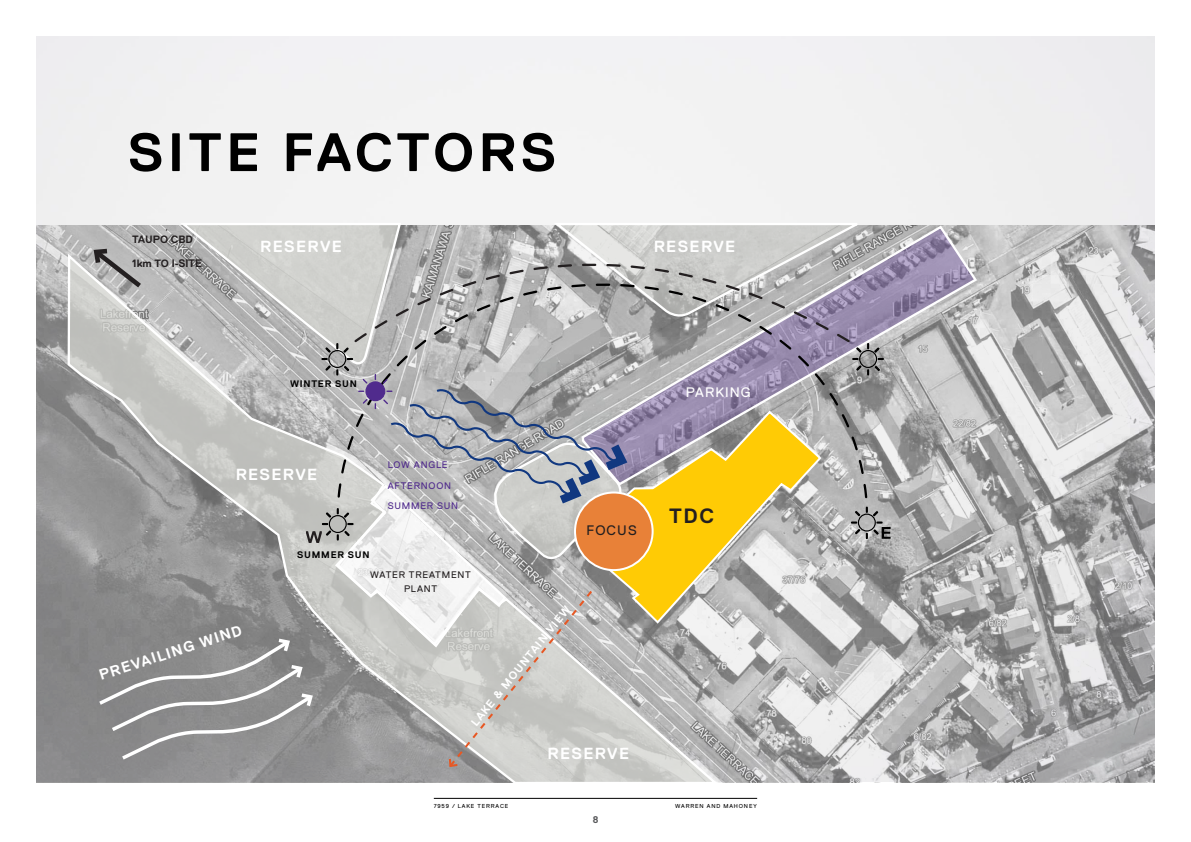
<style>
.page{position:relative;width:1191px;height:842px;background:#fff}
.page>*{position:absolute;margin:0;border:0;box-sizing:border-box;transform-origin:0 0}
.t1{font:700 54px "Replica Pro";letter-spacing:.08em;color:#000}
.t2{font:700 20.7px "Replica Pro";color:#231f20}
.t3{font:700 16.1px "Replica Pro";letter-spacing:.08em;color:#fff}
.t4{font:700 14.9px "Replica Pro";color:#fff}
.t5{font:13.8px "Replica Pro";letter-spacing:.08em;color:#fff}
.t6{font:13.8px "Replica Pro";letter-spacing:.08em;color:#231f20}
.t7{font:700 11.2px "Replica Pro";color:#fff}
.t8{font:700 10.6px "Arial";color:#231f20}
.t9{font:700 10.6px "Replica Pro";letter-spacing:.005em;color:#231f20}
.t10{font:700 9.8px "Replica Pro";color:#57585a}
.t11{font:9.5px/20.7px "Replica Pro";letter-spacing:.08em;color:#502b8d}
.t12{font:9.5px/13.8px "Replica Pro";letter-spacing:.08em;color:#231f20;text-align:center}
.t13{font:700 9.5px "Replica Pro";letter-spacing:.08em;color:#000}
.t14{font:5.8px "Replica Pro";letter-spacing:.15em;color:#000}
.s1{font-family:"Replica Pro"}
</style>
<div class="page">
<hr style="left:434px;top:798px;width:323px;height:1px;background:#000">
<img style="left:36px;top:225px;width:1119px;height:557px">
<svg style="left:890px;top:224px;width:88px;height:263px;background:#b1afb6"></svg>
<svg style="left:66px;top:251px;width:652px;height:532px;background:#a1a1a1"></svg>
<div style="left:336px;top:212px;width:532px;height:9px;background:#f4f4f4"></div>
<svg style="left:90px;top:221px;width:800px;height:548px;background:#b8b4ad"></svg>
<h1 class="t1" style="left:128px;top:122px;width:430px">SITE FACTORS</h1>
<h3 class="t9" style="left:132px;top:234px;width:62px">TAUPO CBD</h3>
<h3 class="t8" style="left:132px;top:256px;width:71px"><span class="s1">1km TO</span> I-SITE</h3>
<h3 class="t3" style="left:260px;top:238px;width:83px">RESERVE</h3>
<h3 class="t3" style="left:653px;top:238px;width:83px">RESERVE</h3>
<h3 class="t13" style="left:290px;top:378px;width:68px">WINTER SUN</h3>
<h3 class="t3" style="left:236px;top:466px;width:83px">RESERVE</h3>
<h3 class="t13" style="left:297px;top:550px;width:74px">SUMMER SUN</h3>
<h3 class="t11" style="left:388px;top:454px;width:72px">LOW ANGLE<br>AFTERNOON<br>SUMMER SUN</h3>
<h3 class="t12" style="left:370px;top:568px;width:102px">WATER TREATMENT<br>PLANT</h3>
<h3 class="t5" style="left:686px;top:385px;width:66px">PARKING</h3>
<h3 class="t6" style="left:586px;top:522px;width:52px">FOCUS</h3>
<h2 class="t2" style="left:669px;top:504px;width:47px">TDC</h2>
<h3 class="t4" style="left:97px;top:667px;width:151px;rotate:-18deg">PREVAILING WIND</h3>
<h3 class="t7" style="left:468px;top:720px;width:152px;rotate:-51deg">LAKE &amp; MOUNTAIN VIEW</h3>
<h3 class="t3" style="left:547px;top:744px;width:83px">RESERVE</h3>
<p class="t14" style="left:434px;top:802px;width:76px">7959 / LAKE TERRACE</p>
<p class="t14" style="left:675px;top:802px;width:83px">WARREN AND MAHONEY</p>
<h3 class="t10" style="left:592px;top:814px;width:7px">8</h3>
</div>
